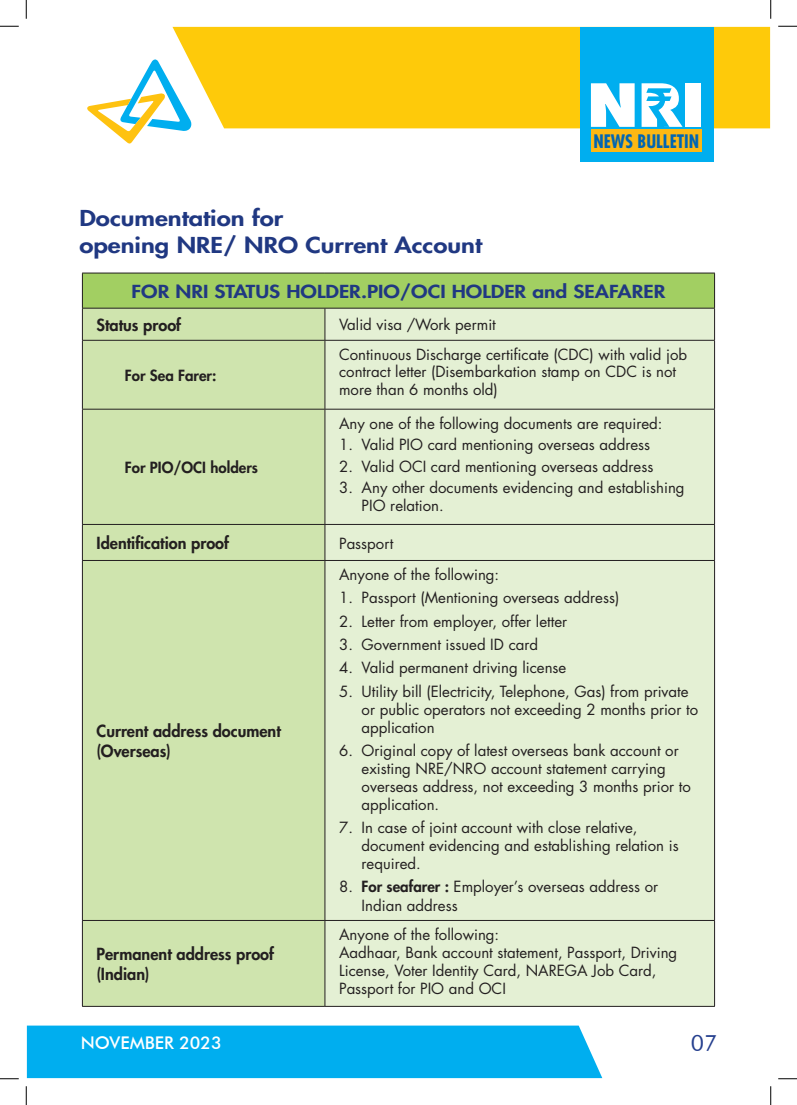
<style>
.page{position:relative;width:797px;height:1105px;background:#fff}
.page>*{position:absolute;margin:0;border:0;box-sizing:border-box;transform-origin:0 0}
.t1{font:800 57.75px "Futura Std";color:#fff}
.t2{font:22.5px "Futura BT";color:#253f8e}
.t3{font:800 21.38px/27.5px "Futura Std";color:#203882;scale:1.2 1}
.t4{font:700 condensed 18.12px "Futura Std";color:#0166b3}
.t5{font:800 17.5px "Futura Std";color:#203882;scale:1.2 1}
.t6{font:500 17.5px "Futura BT";color:#fff}
.t7{font:800 16.25px/19.5px "Futura Std";color:#231f20}
.t8{font:15px/18px "Futura Std";color:#231f20}
.t9{font:800 15px "Futura Std";color:#231f20}
.s1{font-weight:800}
</style>
<div class="page">
<div style="left:172px;top:27px;width:598px;height:101px;background:#feca0a"></div>
<svg style="left:87px;top:59px;width:104px;height:85px"></svg>
<div style="left:580px;top:27px;width:133px;height:135px;background:#00aeef"></div>
<svg style="left:650px;top:93px;width:19px;height:13px"></svg>
<div style="left:591px;top:129px;width:110px;height:23px;background:#fcb814"></div>
<div style="left:82px;top:273px;width:632px;height:35px;background:#a2cf62"></div>
<div style="left:83px;top:309px;width:241px;height:697px;background:#cfe4ae"></div>
<div style="left:325px;top:309px;width:389px;height:697px;background:#e4f0d4"></div>
<hr style="left:82px;top:273px;width:243px;height:1px;background:#231f20">
<hr style="left:82px;top:273px;width:1px;height:35px;background:#231f20">
<hr style="left:325px;top:273px;width:390px;height:1px;background:#231f20">
<hr style="left:714px;top:273px;width:1px;height:35px;background:#231f20">
<hr style="left:82px;top:308px;width:243px;height:1px;background:#231f20">
<hr style="left:82px;top:308px;width:1px;height:32px;background:#231f20">
<hr style="left:325px;top:308px;width:390px;height:1px;background:#231f20">
<hr style="left:324px;top:308px;width:1px;height:32px;background:#231f20">
<hr style="left:714px;top:308px;width:1px;height:32px;background:#231f20">
<hr style="left:82px;top:340px;width:243px;height:1px;background:#231f20">
<hr style="left:82px;top:341px;width:1px;height:68px;background:#231f20">
<hr style="left:325px;top:340px;width:390px;height:1px;background:#231f20">
<hr style="left:324px;top:341px;width:1px;height:68px;background:#231f20">
<hr style="left:714px;top:341px;width:1px;height:68px;background:#231f20">
<hr style="left:82px;top:409px;width:243px;height:1px;background:#231f20">
<hr style="left:82px;top:409px;width:1px;height:115px;background:#231f20">
<hr style="left:325px;top:409px;width:390px;height:1px;background:#231f20">
<hr style="left:324px;top:409px;width:1px;height:115px;background:#231f20">
<hr style="left:714px;top:409px;width:1px;height:115px;background:#231f20">
<hr style="left:82px;top:524px;width:243px;height:1px;background:#231f20">
<hr style="left:82px;top:525px;width:1px;height:35px;background:#231f20">
<hr style="left:325px;top:524px;width:390px;height:1px;background:#231f20">
<hr style="left:324px;top:525px;width:1px;height:35px;background:#231f20">
<hr style="left:714px;top:525px;width:1px;height:35px;background:#231f20">
<hr style="left:82px;top:560px;width:243px;height:1px;background:#231f20">
<hr style="left:82px;top:561px;width:1px;height:359px;background:#231f20">
<hr style="left:325px;top:560px;width:390px;height:1px;background:#231f20">
<hr style="left:324px;top:561px;width:1px;height:359px;background:#231f20">
<hr style="left:714px;top:561px;width:1px;height:359px;background:#231f20">
<hr style="left:82px;top:920px;width:243px;height:1px;background:#231f20">
<hr style="left:82px;top:921px;width:1px;height:85px;background:#231f20">
<hr style="left:325px;top:920px;width:390px;height:1px;background:#231f20">
<hr style="left:324px;top:921px;width:1px;height:85px;background:#231f20">
<hr style="left:714px;top:921px;width:1px;height:85px;background:#231f20">
<hr style="left:82px;top:1006px;width:243px;height:1px;background:#231f20">
<hr style="left:325px;top:1006px;width:390px;height:1px;background:#231f20">
<div style="left:27px;top:1025px;width:575px;height:53px;background:#00aeef"></div>
<svg style="left:0;top:25px;width:19px;height:2px"></svg>
<svg style="left:778px;top:25px;width:19px;height:2px"></svg>
<svg style="left:0;top:1078px;width:19px;height:1px"></svg>
<svg style="left:778px;top:1078px;width:19px;height:1px"></svg>
<svg style="left:25px;top:0;width:2px;height:19px"></svg>
<svg style="left:25px;top:1086px;width:2px;height:19px"></svg>
<svg style="left:770px;top:0;width:1px;height:19px"></svg>
<svg style="left:770px;top:1086px;width:1px;height:19px"></svg>
<p class="t3" style="left:79px;top:204px;width:337px">Documentation for<br>opening NRE/ NRO Current Account</p>
<p class="t1" style="left:587px;top:69px;width:119px">NRI</p>
<p class="t4" style="left:593px;top:130px;width:107px">NEWS BULLETIN</p>
<p class="t5" style="left:131px;top:280px;width:446px">FOR NRI STATUS HOLDER.PIO/OCI HOLDER and SEAFARER</p>
<p class="t7" style="left:97px;top:315px;width:86px">Status proof</p>
<p class="t8" style="left:339px;top:316px;width:158px">Valid visa /Work permit</p>
<p class="t9" style="left:125px;top:366px;width:93px">For Sea Farer:</p>
<p class="t8" style="left:339px;top:346px;width:349px;line-height:17.5px">Continuous Discharge certificate (CDC) with valid job contract letter (Disembarkation stamp on CDC is not more than 6 months old)</p>
<p class="t9" style="left:125px;top:458px;width:134px">For PIO/OCI holders</p>
<p class="t8" style="left:339px;top:414px;width:325px">Any one of the following documents are required:</p>
<p class="t8" style="left:339px;top:436px;width:312px">1. Valid PIO card mentioning overseas address</p>
<p class="t8" style="left:339px;top:457px;width:316px">2. Valid OCI card mentioning overseas address</p>
<p class="t8" style="left:361px;top:479px;width:324px;text-indent:-22px">3. Any other documents evidencing and establishing<br>PIO relation.</p>
<p class="t7" style="left:97px;top:533px;width:134px">Identification proof</p>
<p class="t8" style="left:339px;top:534px;width:56px">Passport</p>
<p class="t7" style="left:97px;top:722px;width:186px">Current address document (Overseas)</p>
<p class="t7" style="left:97px;top:945px;width:179px">Permanent address proof (Indian)</p>
<p class="t8" style="left:339px;top:566px;width:162px">Anyone of the following:</p>
<p class="t8" style="left:339px;top:589px;width:282px">1. Passport (Mentioning overseas address)</p>
<p class="t8" style="left:339px;top:612px;width:229px">2. Letter from employer, offer letter</p>
<p class="t8" style="left:339px;top:635px;width:200px">3. Government issued ID card</p>
<p class="t8" style="left:339px;top:659px;width:229px">4. Valid permanent driving license</p>
<p class="t8" style="left:361px;top:682px;width:338px;text-indent:-22px">5. Utility bill (Electricity, Telephone, Gas) from private or public operators not exceeding 2 months prior to application</p>
<p class="t8" style="left:361px;top:741px;width:331px;text-indent:-22px">6. Original copy of latest overseas bank account or existing NRE/NRO account statement carrying overseas address, not exceeding 3 months prior to application.</p>
<p class="t8" style="left:361px;top:819px;width:318px;text-indent:-22px">7. In case of joint account with close relative, document evidencing and establishing relation is required.</p>
<p class="t8" style="left:361px;top:878px;width:298px;text-indent:-22px">8. <span class="s1">For seafarer :</span> Employer’s overseas address or<br>Indian address</p>
<p class="t8" style="left:339px;top:925px;width:162px">Anyone of the following:</p>
<p class="t8" style="left:339px;top:943px;width:340px">Aadhaar, Bank account statement, Passport, Driving<br>License, Voter Identity Card, NAREGA Job Card,<br>Passport for PIO and OCI</p>
<p class="t6" style="left:81px;top:1032px;width:142px">NOVEMBER 2023</p>
<p class="t2" style="left:691px;top:1029px;width:28px">07</p>
</div>
